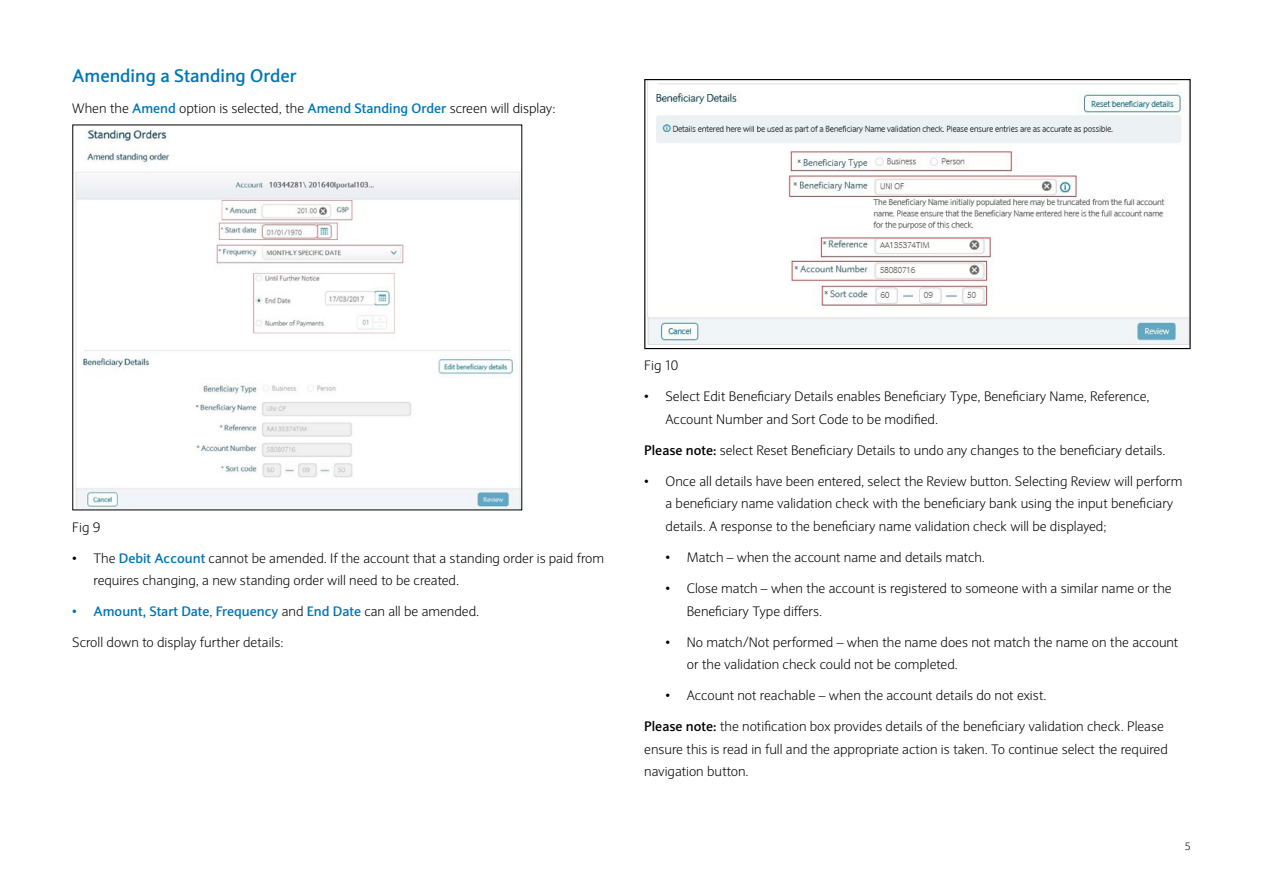
<style>
.page{position:relative;width:1263px;height:893px;background:#fff}
.page>*{position:absolute;margin:0;border:0;box-sizing:border-box;transform-origin:0 0}
.t1{font:700 18px "Expert Sans";color:#0076b6}
.t2{font:300 13.5px/22.5px "Expert Sans";color:#000}
.t3{font:700 13.5px "Expert Sans";color:#0076b6}
.t4{font:300 10.5px "Expert Sans";color:#000}
.s1{font-weight:700;color:#0076b6}
.s2{font-weight:300;color:#000}
.s3{font-weight:700}
</style>
<div class="page">
<img style="left:647px;top:81px;width:542px;height:264px">
<div style="left:644px;top:79px;width:547px;height:270px;border:1px solid #000"></div>
<img style="left:75px;top:130px;width:445px;height:378px">
<h1 class="t1" style="left:72px;top:64px;width:226px">Amending a Standing Order</h1>
<p class="t2" style="left:72px;top:97px;width:485px">When the <span class="s1">Amend</span> option is selected, the <span class="s1">Amend Standing Order</span> screen will display:</p>
<p class="t2" style="left:72px;top:516px;width:30px">Fig 9</p>
<p class="t2" style="left:94px;top:547px;width:512px;text-indent:-21px">• The <span class="s1">Debit Account</span> cannot be amended. If the account that a standing order is paid from requires changing, a new standing order will need to be created.</p>
<p class="t3" style="left:72px;top:602px;width:408px">• Amount, Start Date<span class="s2">,</span> Frequency <span class="s2">and</span> End Date <span class="s2">can all be amended.</span></p>
<p class="t2" style="left:72px;top:631px;width:213px">Scroll down to display further details:</p>
<p class="t2" style="left:644px;top:354px;width:35px">Fig 10</p>
<p class="t2" style="left:665px;top:385px;width:486px;text-indent:-21px">• Select Edit Beneficiary Details enables Beneficiary Type, Beneficiary Name, Reference,<br>Account Number and Sort Code to be modified.</p>
<p class="t2" style="left:644px;top:439px;width:523px"><span class="s3">Please note:</span> select Reset Beneficiary Details to undo any changes to the beneficiary details.</p>
<p class="t2" style="left:665px;top:470px;width:518px;text-indent:-21px">• Once all details have been entered, select the Review button. Selecting Review will perform a beneficiary name validation check with the beneficiary bank using the input beneficiary details. A response to the beneficiary name validation check will be displayed;</p>
<p class="t2" style="left:665px;top:546px;width:321px">• Match – when the account name and details match.</p>
<p class="t2" style="left:687px;top:577px;width:486px;text-indent:-21px">• Close match – when the account is registered to someone with a similar name or the<br>Beneficiary Type differs.</p>
<p class="t2" style="left:687px;top:630px;width:493px;text-indent:-21px">• No match/Not performed – when the name does not match the name on the account or the validation check could not be completed.</p>
<p class="t2" style="left:665px;top:684px;width:383px">• Account not reachable – when the account details do not exist.</p>
<p class="t2" style="left:644px;top:715px;width:525px"><span class="s3">Please note:</span> the notification box provides details of the beneficiary validation check. Please ensure this is read in full and the appropriate action is taken. To continue select the required navigation button.</p>
<p class="t4" style="left:1185px;top:840px;width:7px">5</p>
</div>
